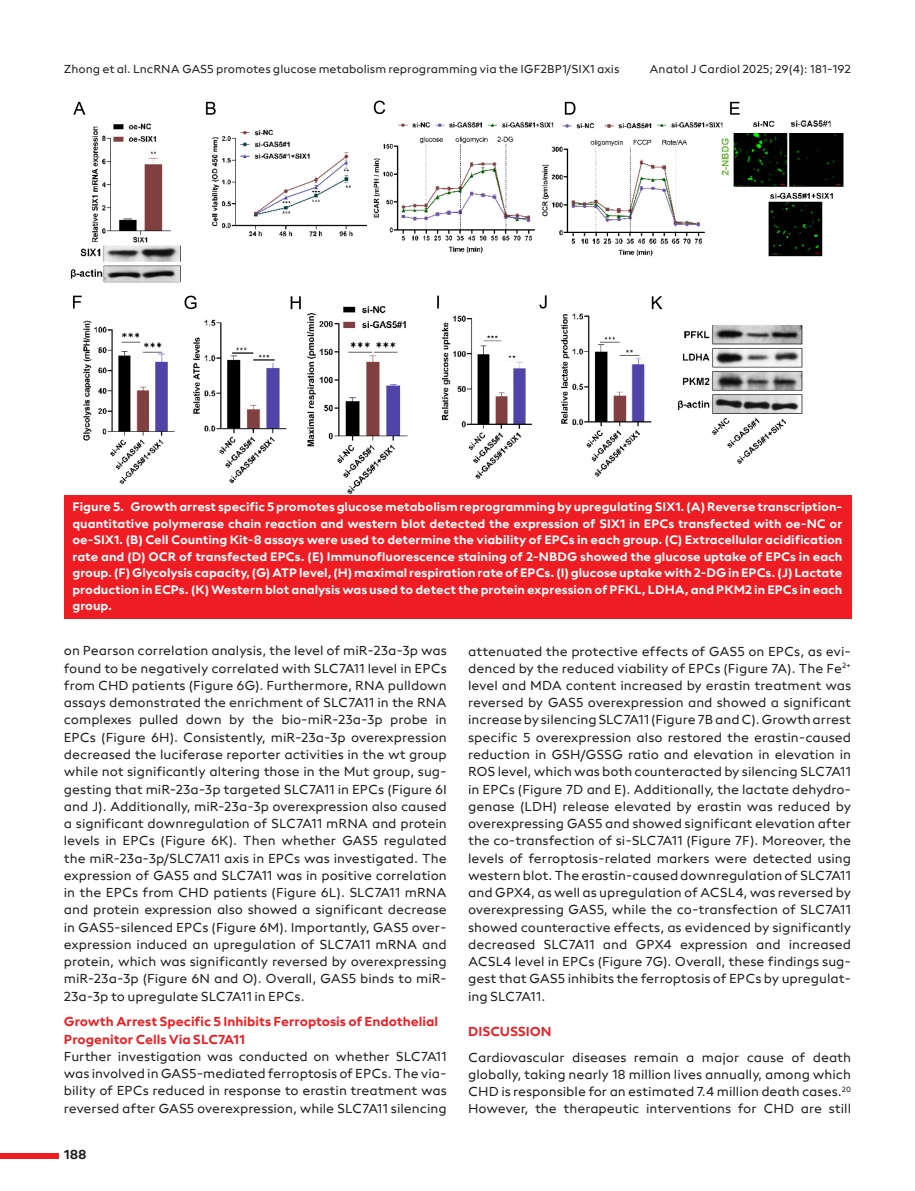
<style>
.page{position:relative;width:915px;height:1191px;background:#fff}
.page>*{position:absolute;margin:0;border:0;box-sizing:border-box;transform-origin:0 0}
.t1{font:13.5px/17.2px "neue Radial A Regular";color:#231f20;text-align:justify}
.t2{font:13.5px/17.2px "neue Radial A Bold";color:#ee1d23}
.t3{font:13.5px "neue Radial A Bold";color:#231f20}
.t4{font:12.75px/16.5px "neue Radial A Bold";color:#fff;text-align:justify}
.t5{font:12px "neue Radial A Regular";color:#231f20}
</style>
<div class="page">
<div style="left:0;top:1152px;width:58px;height:6px;background:#ee1d23"></div>
<div style="left:64px;top:495px;width:786px;height:123px;background:#ee1d23"></div>
<img style="left:70px;top:101px;width:774px;height:393px">
<p class="t5" style="left:64px;top:61px;width:557px">Zhong et al. LncRNA GAS5 promotes glucose metabolism reprogramming via the IGF2BP1/SIX1 axis</p>
<p class="t5" style="left:649px;top:61px;width:203px">Anatol J Cardiol 2025; 29(4): 181-192</p>
<p class="t4" style="left:72px;top:498px;width:771px">Figure 5. Growth arrest specific 5 promotes glucose metabolism reprogramming by upregulating SIX1. (A) Reverse transcription&shy;quantitative polymerase chain reaction and western blot detected the expression of SIX1 in EPCs transfected with oe-NC or oe-SIX1. (B) Cell Counting Kit-8 assays were used to determine the viability of EPCs in each group. (C) Extracellular acidification rate and (D) OCR of transfected EPCs. (E) Immunofluorescence staining of 2-NBDG showed the glucose uptake of EPCs in each group. (F) Glycolysis capacity, (G) ATP level, (H) maximal respiration rate of EPCs. (I) glucose uptake with 2-DG in EPCs. (J) Lactate production in ECPs. (K) Western blot analysis was used to detect the protein expression of PFKL, LDHA, and PKM2 in EPCs in each group.</p>
<p class="t1" style="left:64px;top:642px;width:384px">on Pearson correlation analysis, the level of miR-23a-3p was found to be negatively correlated with SLC7A11 level in EPCs from CHD patients (Figure 6G). Furthermore, RNA pulldown assays demonstrated the enrichment of SLC7A11 in the RNA complexes pulled down by the bio-miR-23a-3p probe in EPCs (Figure 6H). Consistently, miR-23a-3p overexpression decreased the luciferase reporter activities in the wt group while not significantly altering those in the Mut group, sug&shy;gesting that miR-23a-3p targeted SLC7A11 in EPCs (Figure 6I and J). Additionally, miR-23a-3p overexpression also caused a significant downregulation of SLC7A11 mRNA and protein levels in EPCs (Figure 6K). Then whether GAS5 regulated the miR-23a-3p/SLC7A11 axis in EPCs was investigated. The expression of GAS5 and SLC7A11 was in positive correlation in the EPCs from CHD patients (Figure 6L). SLC7A11 mRNA and protein expression also showed a significant decrease in GAS5-silenced EPCs (Figure 6M). Importantly, GAS5 over&shy;expression induced an upregulation of SLC7A11 mRNA and protein, which was significantly reversed by overexpressing miR-23a-3p (Figure 6N and O). Overall, GAS5 binds to miR-23a-3p to upregulate SLC7A11 in EPCs.</p>
<p class="t2" style="left:64px;top:1013px;width:375px">Growth Arrest Specific 5 Inhibits Ferroptosis of Endothelial<br>Progenitor Cells Via SLC7A11</p>
<p class="t1" style="left:64px;top:1047px;width:384px">Further investigation was conducted on whether SLC7A11 was involved in GAS5-mediated ferroptosis of EPCs. The via&shy;bility of EPCs reduced in response to erastin treatment was reversed after GAS5 overexpression, while SLC7A11 silencing</p>
<p class="t3" style="left:64px;top:1146px;width:24px">188</p>
<p class="t1" style="left:468px;top:642px;width:384px">attenuated the protective effects of GAS5 on EPCs, as evi&shy;denced by the reduced viability of EPCs (Figure 7A). The Fe<sup>2+ </sup>level and MDA content increased by erastin treatment was reversed by GAS5 overexpression and showed a significant increase by silencing SLC7A11 (Figure 7B and C). Growth arrest specific 5 overexpression also restored the erastin-caused reduction in GSH/GSSG ratio and elevation in elevation in ROS level, which was both counteracted by silencing SLC7A11 in EPCs (Figure 7D and E). Additionally, the lactate dehydro&shy;genase (LDH) release elevated by erastin was reduced by overexpressing GAS5 and showed significant elevation after the co-transfection of si-SLC7A11 (Figure 7F). Moreover, the levels of ferroptosis-related markers were detected using western blot. The erastin-caused downregulation of SLC7A11 and GPX4, as well as upregulation of ACSL4, was reversed by overexpressing GAS5, while the co-transfection of SLC7A11 showed counteractive effects, as evidenced by significantly decreased SLC7A11 and GPX4 expression and increased ACSL4 level in EPCs (Figure 7G). Overall, these findings sug&shy;gest that GAS5 inhibits the ferroptosis of EPCs by upregulat&shy;ing SLC7A11.</p>
<p class="t2" style="left:468px;top:1022px;width:85px">DISCUSSION</p>
<p class="t1" style="left:468px;top:1048px;width:384px">Cardiovascular diseases remain a major cause of death globally, taking nearly 18 million lives annually, among which CHD is responsible for an estimated 7.4 million death cases.<sup>20<br></sup>However, the therapeutic interventions for CHD are still</p>
</div>
